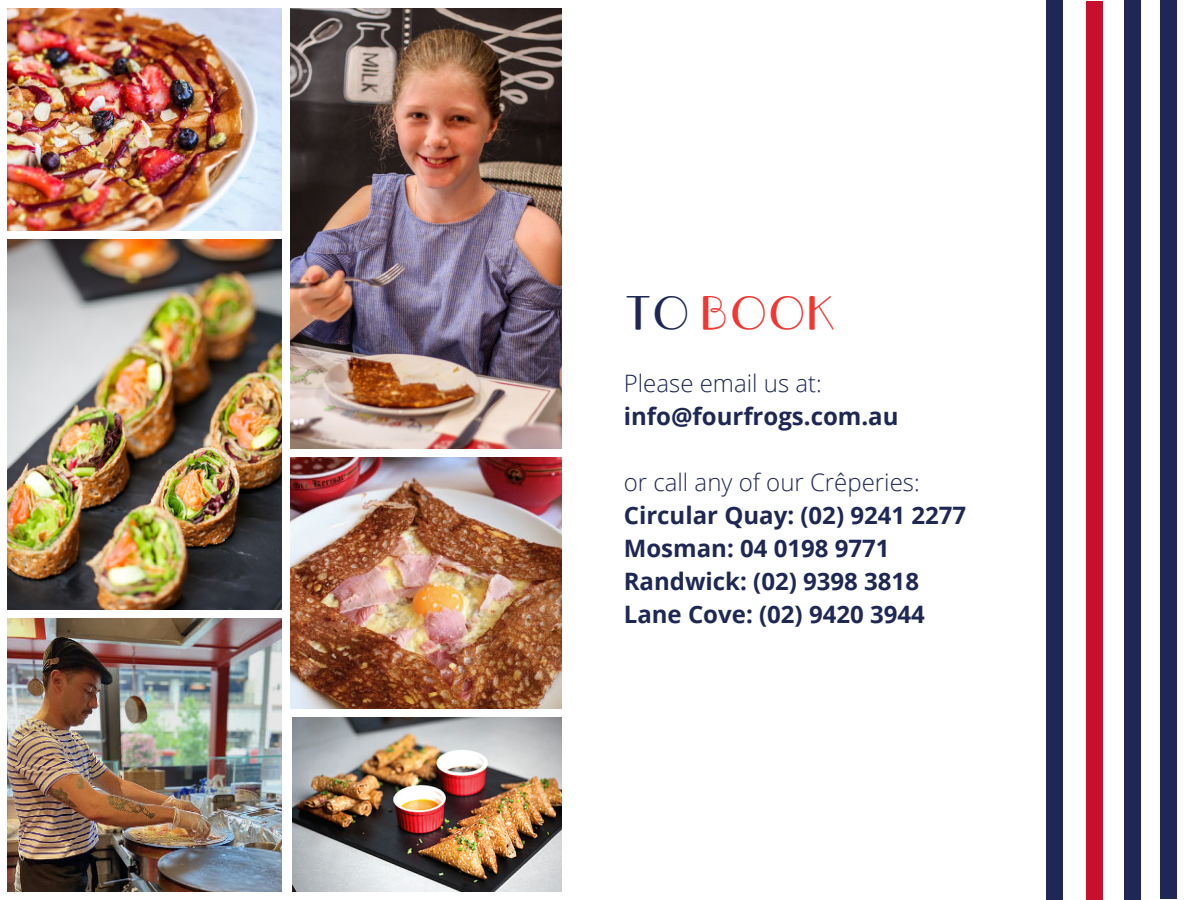
<style>
.page{position:relative;width:1200px;height:900px;background:#fff}
.page>*{position:absolute;margin:0;border:0;box-sizing:border-box;transform-origin:0 0}
.t1{font:48px "Parisish";color:#f23630}
.t2{font:700 24px/33px "Open Sans";color:#1f2855}
.t3{font:300 24px "Open Sans";color:#1f2855}
.s1{color:#1f2855}
</style>
<div class="page">
<img style="left:7px;top:8px;width:275px;height:602px">
<img style="left:290px;top:8px;width:272px;height:441px">
<img style="left:292px;top:717px;width:270px;height:175px">
<img style="left:7px;top:618px;width:275px;height:274px">
<img style="left:290px;top:457px;width:272px;height:252px">
<div style="left:0;top:231px;width:289px;height:8px;background:#fff"></div>
<div style="left:1046px;top:0;width:17px;height:900px;background:#1f2855"></div>
<div style="left:1086px;top:1px;width:17px;height:899px;background:#c8102e"></div>
<div style="left:1125px;top:0;width:16px;height:900px;background:#1f2855"></div>
<div style="left:1160px;top:0;width:17px;height:899px;background:#1f2855"></div>
<h1 class="t1" style="left:624px;top:290px;width:216px"><span class="s1">TO</span> BOOK</h1>
<p class="t3" style="left:624px;top:367px;width:200px">Please email us at:</p>
<p class="t2" style="left:624px;top:399px;width:276px">info@fourfrogs.com.au</p>
<p class="t3" style="left:624px;top:466px;width:297px">or call any of our Crêperies:</p>
<p class="t2" style="left:624px;top:498px;width:344px">Circular Quay: (02) 9241 2277<br>Mosman: 04 0198 9771<br>Randwick: (02) 9398 3818<br>Lane Cove: (02) 9420 3944</p>
</div>
